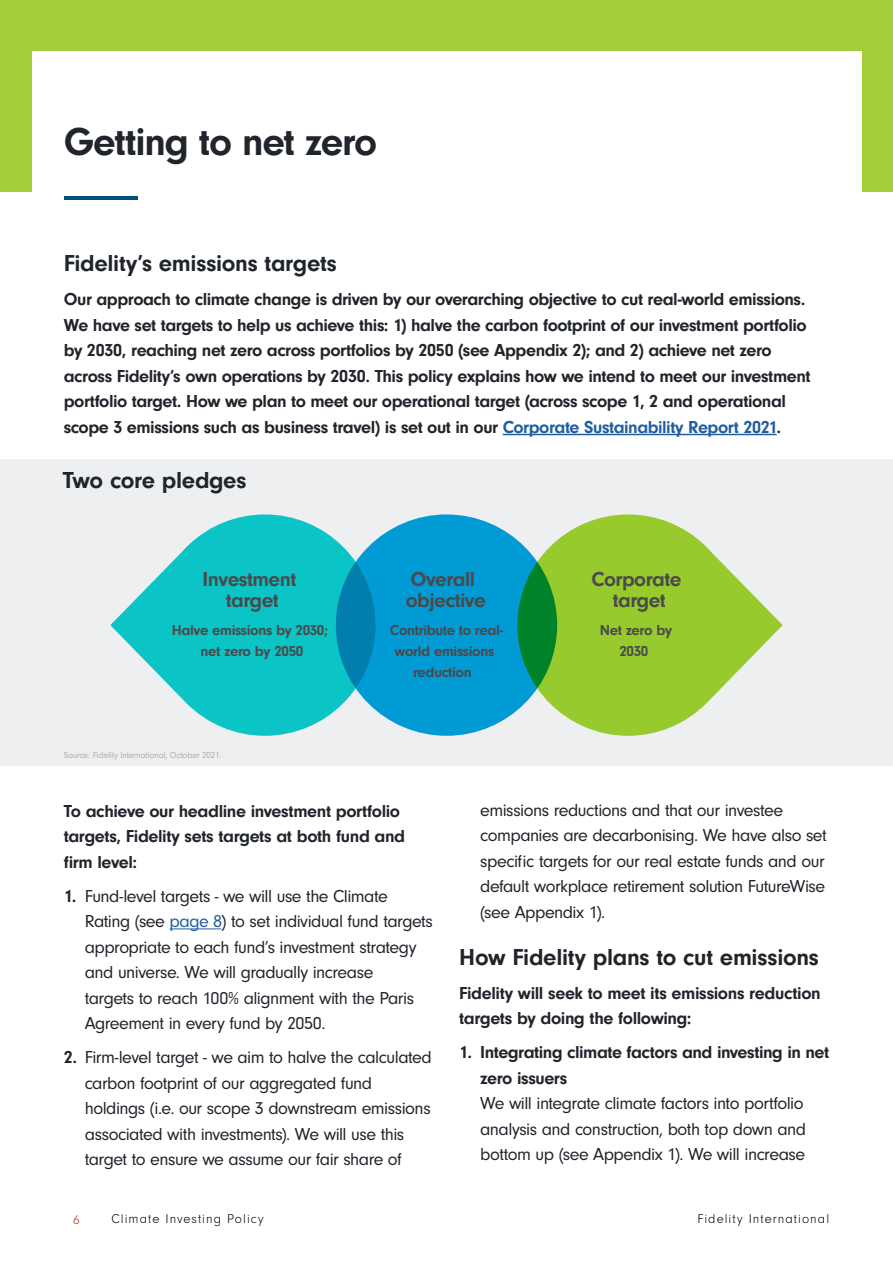
<style>
.page{position:relative;width:893px;height:1263px;background:#fff}
.page>*{position:absolute;margin:0;border:0;box-sizing:border-box;transform-origin:0 0}
.t1{font:700 40.5px "Neuzeit Gro";letter-spacing:-.03em;color:#20242b}
.t2{font:700 24px "Neuzeit Gro";letter-spacing:-.01em;color:#20242b}
.t3{font:700 21px/21px "Neuzeit Gro";letter-spacing:-.025em;color:#4a4a4c;text-align:center}
.t4{font:18px/25.5px "Neuzeit Gro";letter-spacing:-.03em;color:#20242b}
.t5{font:700 18px/25.5px "Neuzeit Gro";letter-spacing:-.025em;color:#20242b}
.t6{font:700 15px/21px "Neuzeit Gro";letter-spacing:-.025em;color:#4a4a4c;text-align:center}
.t7{font:300 13.2px "Neuzeit Gro";letter-spacing:.08em;color:#000}
.t8{font:300 13.2px "Neuzeit Gro";color:#b72f2a}
.t9{font:9px "Neuzeit Gro";letter-spacing:-.02em;color:#afaeaf}
.s1{color:#215e9e}
.s2{font-weight:700}
</style>
<div class="page">
<div style="left:0;top:459px;width:893px;height:306px;background:#eeeff0"></div>
<svg style="left:110px;top:514px;width:266px;height:222px;fill:#0ac4c5"></svg>
<svg style="left:517px;top:514px;width:266px;height:222px;fill:#97ca2d"></svg>
<svg style="left:336px;top:514px;width:221px;height:222px;fill:#009bd5"></svg>
<div style="left:0;top:0;width:893px;height:191px;background:#a4ce39"></div>
<div style="left:32px;top:51px;width:829px;height:191px;background:#fff"></div>
<hr style="left:64px;top:196px;width:74px;height:4px;background:#00527d">
<hr style="left:169px;top:928px;width:52px;height:1px;background:#215e9e">
<hr style="left:503px;top:434px;width:274px;height:1px;background:#215e9e">
<h1 class="t1" style="left:64px;top:119px;width:315px">Getting to net zero</h1>
<h2 class="t2" style="left:64px;top:250px;width:274px">Fidelity’s emissions targets</h2>
<p class="t5" style="left:64px;top:287px;width:748px">Our approach to climate change is driven by our overarching objective to cut real-world emissions.<br>We have set targets to help us achieve this: 1) halve the carbon footprint of our investment portfolio by 2030, reaching net zero across portfolios by 2050 (see Appendix 2); and 2) achieve net zero across Fidelity’s own operations by 2030. This policy explains how we intend to meet our investment portfolio target. How we plan to meet our operational target (across scope 1, 2 and operational scope 3 emissions such as business travel) is set out in our <span class="s1">Corporate Sustainability Report 2021</span>.</p>
<h2 class="t2" style="left:63px;top:467px;width:185px">Two core pledges</h2>
<p class="t3" style="left:406px;top:569px;width:81px;text-align:left">Overall objective</p>
<p class="t3" style="left:591px;top:569px;width:92px">Corporate target</p>
<p class="t3" style="left:203px;top:569px;width:95px">Investment target</p>
<p class="t6" style="left:172px;top:620px;width:158px">Halve emissions by 2030; net zero by 2050</p>
<p class="t6" style="left:600px;top:620px;width:74px">Net zero by<br>2030</p>
<p class="t6" style="left:390px;top:620px;width:115px">Contribute to real&shy;world emissions reduction</p>
<p class="t9" style="left:64px;top:751px;width:159px">Source: Fidelity International, October 2021.</p>
<p class="t5" style="left:64px;top:798px;width:343px">To achieve our headline investment portfolio targets, Fidelity sets targets at both fund and firm level:</p>
<p class="t4" style="left:85px;top:883px;width:350px;text-indent:-21px"><span class="s2">1.</span> Fund-level targets - we will use the Climate Rating (see <span class="s1">page 8</span>) to set individual fund targets appropriate to each fund’s investment strategy and universe. We will gradually increase<br>targets to reach 100% alignment with the Paris Agreement in every fund by 2050.</p>
<p class="t4" style="left:85px;top:1045px;width:349px;text-indent:-21px"><span class="s2">2.</span> Firm-level target - we aim to halve the calculated carbon footprint of our aggregated fund holdings (i.e. our scope 3 downstream emissions associated with investments). We will use this target to ensure we assume our fair share of</p>
<p class="t4" style="left:480px;top:797px;width:348px">emissions reductions and that our investee companies are decarbonising. We have also set specific targets for our real estate funds and our default workplace retirement solution FutureWise (see Appendix 1).</p>
<h2 class="t2" style="left:459px;top:943px;width:361px">How Fidelity plans to cut emissions</h2>
<p class="t5" style="left:459px;top:980px;width:363px">Fidelity will seek to meet its emissions reduction targets by doing the following:</p>
<p class="t5" style="left:480px;top:1040px;width:350px;text-indent:-21px">1. Integrating climate factors and investing in net zero issuers</p>
<p class="t4" style="left:480px;top:1091px;width:328px">We will integrate climate factors into portfolio analysis and construction, both top down and bottom up (see Appendix 1). We will increase</p>
<p class="t8" style="left:73px;top:1213px;width:8px">6</p>
<p class="t7" style="left:111px;top:1212px;width:154px">Climate Investing Policy</p>
<p class="t7" style="left:697px;top:1212px;width:133px">Fidelity International</p>
</div>
